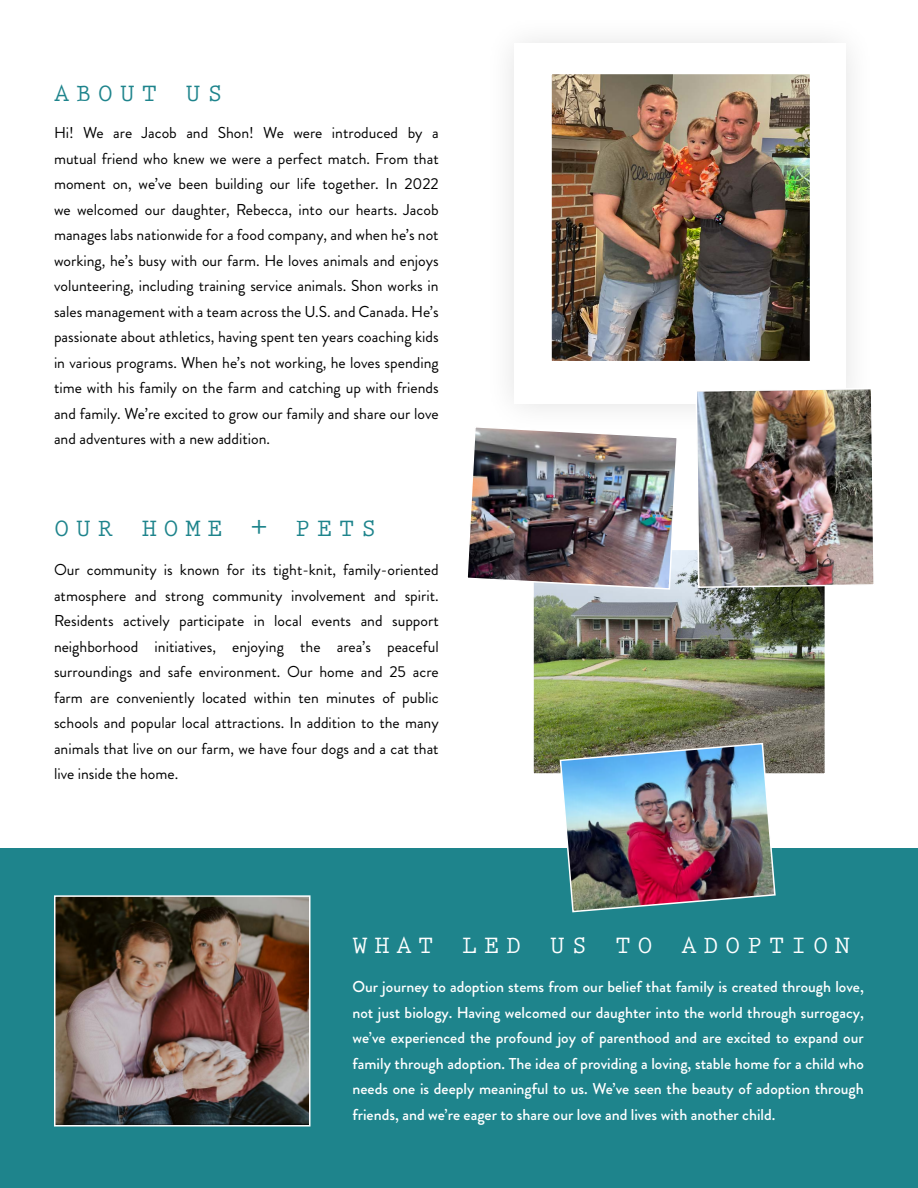
<style>
.page{position:relative;width:918px;height:1188px;background:#fff}
.page>*{position:absolute;margin:0;border:0;box-sizing:border-box;transform-origin:0 0}
.t1{font:700 25.5px "Prestige Elite Std";letter-spacing:.26em;color:#1e848c}
.t2{font:700 25.5px "Prestige Elite Std";letter-spacing:.26em;color:#fff}
.t3{font:15.75px/25.5px "Brandon Grotesque";color:#000;text-align:justify}
.t4{font:500 15.75px/25.5px "Brandon Grotesque";color:#fff;text-align:justify}
</style>
<div class="page">
<div style="left:0;top:849px;width:918px;height:339px;background:#1e848c"></div>
<img style="left:535px;top:552px;width:288px;height:220px">
<div style="left:532px;top:549px;width:294px;height:226px;border:2px solid #fff"></div>
<img style="left:559px;top:742px;width:218px;height:171px">
<div style="left:484px;top:14px;width:392px;height:420px;background:#fbfbfb"></div>
<div style="left:514px;top:44px;width:332px;height:360px;background:#fff"></div>
<img style="left:552px;top:75px;width:257px;height:285px">
<div style="left:547px;top:70px;width:267px;height:295px;border:4px solid #fff"></div>
<img style="left:695px;top:389px;width:179px;height:200px">
<img style="left:467px;top:427px;width:212px;height:164px">
<img style="left:57px;top:898px;width:251px;height:226px">
<div style="left:54px;top:895px;width:257px;height:232px;border:2px solid #fff"></div>
<h1 class="t1" style="left:54px;top:80px;width:170px">ABOUT US</h1>
<p class="t3" style="left:54px;top:121px;width:386px">Hi! We are Jacob and Shon! We were introduced by a mutual friend who knew we were a perfect match. From that moment on, we’ve been building our life together. In 2022 we welcomed our daughter, Rebecca, into our hearts. Jacob manages labs nationwide for a food company, and when he’s not working, he’s busy with our farm. He loves animals and enjoys volunteering, including training service animals. Shon works in sales management with a team across the U.S. and Canada. He’s passionate about athletics, having spent ten years coaching kids in various programs. When he’s not working, he loves spending time with his family on the farm and catching up with friends and family. We’re excited to grow our family and share our love and adventures with a new addition.</p>
<h1 class="t1" style="left:54px;top:515px;width:324px">OUR HOME + PETS</h1>
<p class="t3" style="left:54px;top:557px;width:386px">Our community is known for its tight-knit, family-oriented atmosphere and strong community involvement and spirit.<br>Residents actively participate in local events and support neighborhood initiatives, enjoying the area’s peaceful surroundings and safe environment. Our home and 25 acre farm are conveniently located within ten minutes of public schools and popular local attractions. In addition to the many animals that live on our farm, we have four dogs and a cat that live inside the home.</p>
<h1 class="t2" style="left:352px;top:932px;width:499px">WHAT LED US TO ADOPTION</h1>
<p class="t4" style="left:352px;top:974px;width:513px">Our journey to adoption stems from our belief that family is created through love, not just biology. Having welcomed our daughter into the world through surrogacy, we’ve experienced the profound joy of parenthood and are excited to expand our family through adoption. The idea of providing a loving, stable home for a child who needs one is deeply meaningful to us. We’ve seen the beauty of adoption through friends, and we’re eager to share our love and lives with another child.</p>
</div>
